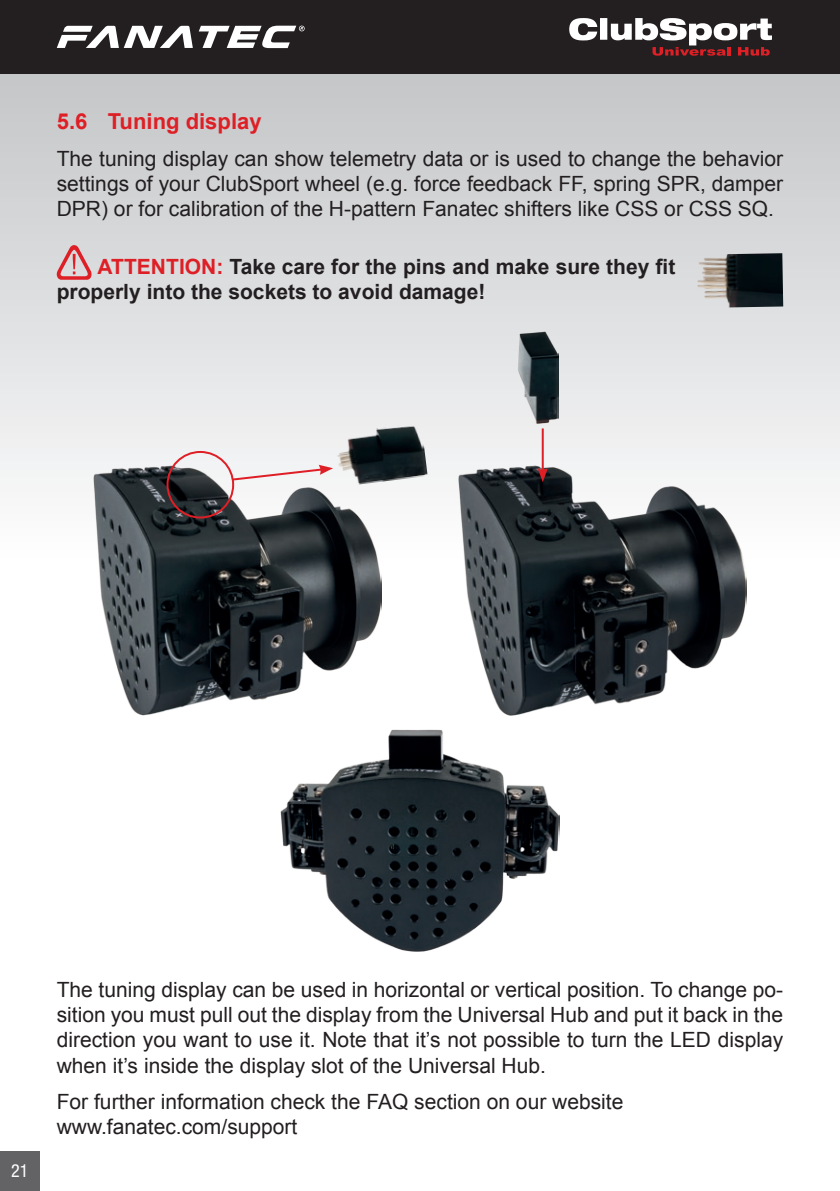
<style>
.page{position:relative;width:840px;height:1191px;background:#fff}
.page>*{position:absolute;margin:0;border:0;box-sizing:border-box;transform-origin:0 0}
.t1{font:700 22px "Arial";color:#de1f26}
.t2{font:21px/25.2px "Arial";color:#231f20;text-align:justify}
.t3{font:700 21px/25.2px "Arial";color:#231f20}
.t4{font:condensed 18px "Helvetica Neue LT Std";color:#fff}
.s1{color:#de1f26}
</style>
<div class="page">
<svg style="left:0;top:74px;width:839px;height:521px"></svg>
<svg style="left:839px;top:0;width:1px;height:484px"></svg>
<div style="left:0;top:1151px;width:39px;height:40px;background:#636366"></div>
<div style="left:0;top:0;width:839px;height:74px;background:#231f20"></div>
<svg style="left:57px;top:26px;width:247px;height:22px"></svg>
<svg style="left:569px;top:18px;width:202px;height:38px"></svg>
<img style="left:93px;top:466px;width:288px;height:250px">
<img style="left:458px;top:466px;width:288px;height:249px">
<img style="left:281px;top:729px;width:277px;height:223px">
<svg style="left:230px;top:465px;width:103px;height:17px"></svg>
<div style="left:166px;top:451px;width:68px;height:67px;border:2px solid #de1f26;border-radius:50%"></div>
<img style="left:333px;top:423px;width:94px;height:64px">
<img style="left:693px;top:253px;width:89px;height:55px">
<img style="left:517px;top:331px;width:41px;height:92px">
<hr style="left:541px;top:428px;width:2px;height:43px;background:#de1f26">
<svg style="left:537px;top:468px;width:10px;height:14px"></svg>
<svg style="left:57px;top:245px;width:34px;height:35px"></svg>
<p class="t1" style="left:57px;top:106px;width:206px">5.6 Tuning display</p>
<p class="t2" style="left:57px;top:146px;width:727px">The tuning display can show telemetry data or is used to change the behavior settings of your ClubSport wheel (e.g. force feedback FF, spring SPR, damper DPR) or for calibration of the H-pattern Fanatec shifters like CSS or CSS SQ.</p>
<p class="t3" style="left:57px;top:254px;width:620px;text-indent:41px"><span class="s1">ATTENTION:</span> Take care for the pins and make sure they fit properly into the sockets to avoid damage!</p>
<p class="t4" style="left:11px;top:1160px;width:19px">21</p>
<p class="t2" style="left:57px;top:976px;width:727px">The tuning display can be used in horizontal or vertical position. To change po&shy;sition you must pull out the display from the Universal Hub and put it back in the direction you want to use it. Note that it’s not possible to turn the LED display when it’s inside the display slot of the Universal Hub.</p>
<p class="t2" style="left:57px;top:1089px;width:568px">For further information check the FAQ section on our website www.fanatec.com/support</p>
</div>
